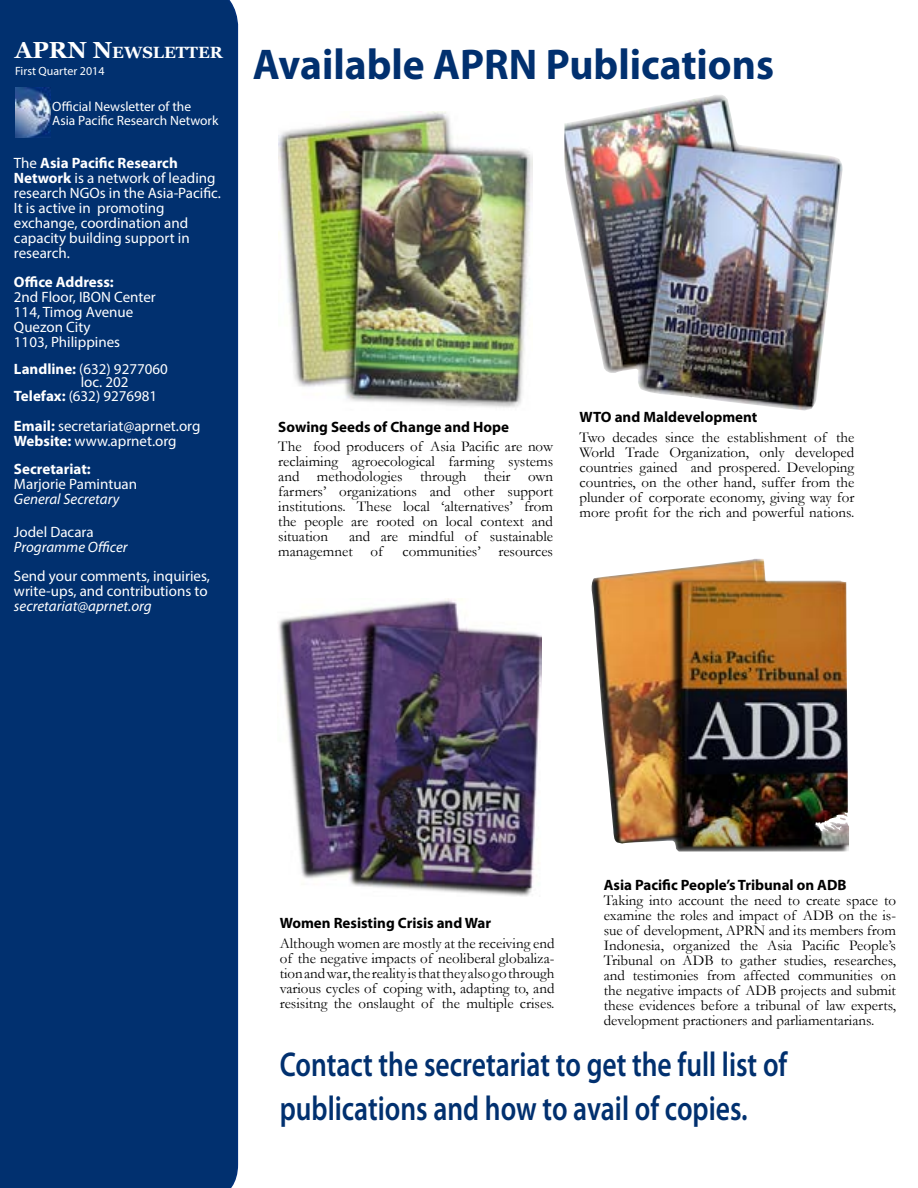
<style>
.page{position:relative;width:918px;height:1188px;background:#fff}
.page>*{position:absolute;margin:0;border:0;box-sizing:border-box;transform-origin:0 0}
.t1{font:700 43.2px "Myriad Pro";color:#01306f;scale:.96 1}
.t2{font:600 34.5px/43.5px "Myriad Pro";color:#01306f;scale:.8 1}
.t3{font:700 16.35px "Georgia";color:#fff}
.t4{font:15px/15px "Garamond";color:#000;text-align:justify}
.t5{font:15px/15px "Myriad Pro";color:#fff}
.t6{font:700 15px "Myriad Pro";color:#000}
.t7{font:italic 15px "Myriad Pro";color:#fff}
.t8{font:700 15px "Myriad Pro";color:#fff}
.t9{font:13.5px/13.5px "Myriad Pro";color:#fff}
.t10{font:12px "Myriad Pro";color:#fff}
.s1{font-size:23.25px}
.s2{font-weight:700}
</style>
<div class="page">
<img style="left:278px;top:112px;width:255px;height:296px">
<div style="left:0;top:0;width:238px;height:1188px;background:#01306f"></div>
<img style="left:15px;top:87px;width:36px;height:50px">
<img style="left:591px;top:559px;width:258px;height:293px">
<img style="left:278px;top:599px;width:264px;height:297px">
<img style="left:564px;top:95px;width:279px;height:315px">
<p class="t3" style="left:15px;top:42px;width:209px"><span class="s1">APRN N</span>EWSLETTER</p>
<p class="t10" style="left:15px;top:63px;width:91px">First Quarter 2014</p>
<p class="t9" style="left:52px;top:100px;width:168px">Official Newsletter of the<br>Asia Pacific Research Network</p>
<p class="t5" style="left:14px;top:155px;width:208px">The <span class="s2">Asia Pacific Research<br>Network</span> is a network of leading research NGOs in the Asia-Pacific.<br>It is active in promoting exchange, coordination and capacity building support in research.</p>
<p class="t8" style="left:14px;top:272px;width:101px">Office Address:</p>
<p class="t5" style="left:14px;top:289px;width:143px">2nd Floor, IBON Center<br>114, Timog Avenue<br>Quezon City<br>1103, Philippines</p>
<p class="t5" style="left:14px;top:361px;width:155px"><span class="s2">Landline:</span> (632) 9277060</p>
<p class="t5" style="left:81px;top:374px;width:49px">loc. 202</p>
<p class="t5" style="left:14px;top:388px;width:145px"><span class="s2">Telefax:</span> (632) 9276981</p>
<p class="t5" style="left:14px;top:418px;width:188px"><span class="s2">Email:</span> secretariat@aprnet.org<br><span class="s2">Website:</span> www.aprnet.org</p>
<p class="t8" style="left:14px;top:459px;width:78px">Secretariat:</p>
<p class="t5" style="left:14px;top:476px;width:125px">Marjorie Pamintuan</p>
<p class="t7" style="left:14px;top:490px;width:107px">General Secretary</p>
<p class="t5" style="left:14px;top:524px;width:81px">Jodel Dacara</p>
<p class="t7" style="left:14px;top:538px;width:115px">Programme Officer</p>
<p class="t5" style="left:14px;top:568px;width:198px">Send your comments, inquiries, write-ups, and contributions to</p>
<p class="t7" style="left:14px;top:596px;width:139px">secretariat@aprnet.org</p>
<h1 class="t1" style="left:253px;top:36px;width:545px">Available APRN Publications</h1>
<p class="t6" style="left:278px;top:417px;width:232px">Sowing Seeds of Change and Hope</p>
<p class="t4" style="left:278px;top:438px;width:276px">The food producers of Asia Pacific are now reclaiming agroecological farming systems and methodologies through their own farmers’ organizations and other support institutions. These local ‘alternatives’ from the people are rooted on local context and situation</p>
<p class="t4" style="left:278px;top:528px;width:276px;text-indent:71px">and are mindful of sustainable managemnet of</p>
<p class="t4" style="left:403px;top:543px;width:152px">communities’ resources</p>
<p class="t6" style="left:580px;top:408px;width:179px">WTO and Maldevelopment</p>
<p class="t4" style="left:580px;top:429px;width:276px">Two decades since the establishment of the World Trade Organization, only developed countries gained and prospered. Developing countries, on the other hand, suffer from the plunder of corporate economy, giving way for more profit for the rich and powerful nations.</p>
<p class="t6" style="left:604px;top:875px;width:244px">Asia Pacific People’s Tribunal on ADB</p>
<p class="t4" style="left:604px;top:892px;width:294px">Taking into account the need to create space to examine the roles and impact of ADB on the is&shy;sue of development, APRN and its members from Indonesia, organized the Asia Pacific People’s Tribunal on ADB to gather studies, researches, and testimonies from affected communities on the negative impacts of ADB projects and submit these evidences before a tribunal of law experts, development practioners and parliamentarians.</p>
<h2 class="t2" style="left:280px;top:1042px;width:636px">Contact the secretariat to get the full list of publications and how to avail of copies.</h2>
<p class="t6" style="left:280px;top:913px;width:213px">Women Resisting Crisis and War</p>
<p class="t4" style="left:280px;top:935px;width:276px">Although women are mostly at the receiving end of the negative impacts of neoliberal globaliza&shy;tion and war, the reality is that they also go through various cycles of coping with, adapting to, and resisitng the onslaught of the multiple crises.</p>
</div>
